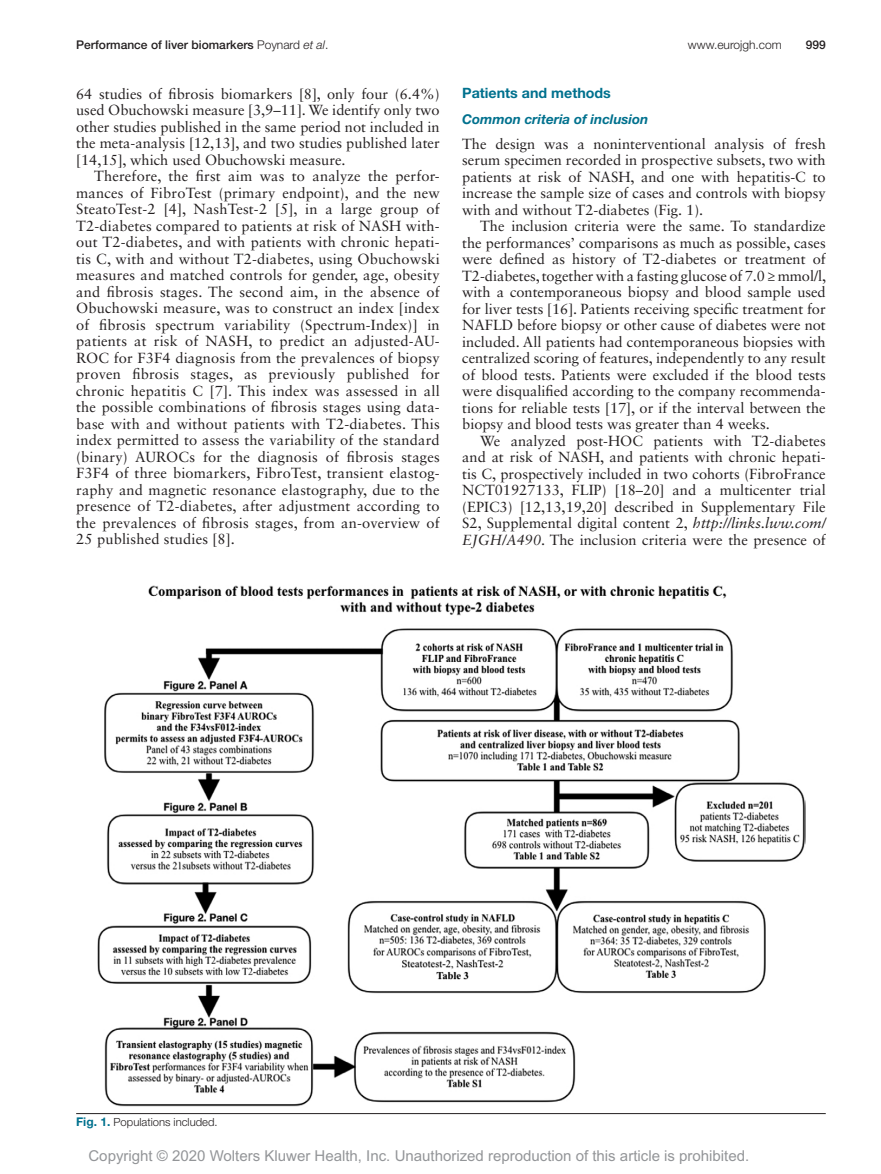
<style>
.page{position:relative;width:881px;height:1174px;background:#fff}
.page>*{position:absolute;margin:0;border:0;box-sizing:border-box;transform-origin:0 0}
.t1{font:15px "Arial MT Std";color:#939598}
.t2{font:14.7px/16.5px "Sabon LT Std";color:#231f20;text-align:justify}
.t3{font:700 14.25px "Helvetica Neue LT Std";color:#00718e}
.t4{font:italic 700 13.5px "Helvetica Neue LT Std";color:#00718e}
.t5{font:500 12px "Helvetica Neue LT Std";color:#231f20}
.t6{font:300 12px "Helvetica Neue LT Std";color:#231f20}
.t7{font:300 11.25px "Helvetica Neue LT Std";color:#231f20}
.s1{font-weight:300}
.s2{font-weight:300;font-style:italic}
.s3{font-style:italic}
.s4{font-weight:700;font-size:12px;color:#00718e}
</style>
<div class="page">
<img style="left:97px;top:585px;width:708px;height:522px">
<hr style="left:76px;top:1113px;width:749px;height:1px;background:#231f20">
<p class="t5" style="left:76px;top:38px;width:253px">Performance of liver biomarkers <span class="s1">Poynard</span> <span class="s2">et al</span><span class="s1">.</span></p>
<p class="t6" style="left:687px;top:38px;width:95px">www.eurojgh.com</p>
<p class="t5" style="left:805px;top:38px;width:22px">999</p>
<p class="t2" style="left:76px;top:85px;width:365px">64 studies of fibrosis biomarkers [8], only four (6.4%) used Obuchowski measure [3,9–11]. We identify only two other studies published in the same period not included in the meta-analysis [12,13], and two studies published later [14,15], which used Obuchowski measure.</p>
<p class="t2" style="left:76px;top:168px;width:365px;text-indent:18px">Therefore, the first aim was to analyze the perfor&shy;mances of FibroTest (primary endpoint), and the new SteatoTest-2 [4], NashTest-2 [5], in a large group of T2-diabetes compared to patients at risk of NASH with&shy;out T2-diabetes, and with patients with chronic hepati&shy;tis C, with and without T2-diabetes, using Obuchowski measures and matched controls for gender, age, obesity and fibrosis stages. The second aim, in the absence of Obuchowski measure, was to construct an index [index of fibrosis spectrum variability (Spectrum-Index)] in patients at risk of NASH, to predict an adjusted-AU-ROC for F3F4 diagnosis from the prevalences of biopsy proven fibrosis stages, as previously published for chronic hepatitis C [7]. This index was assessed in all the possible combinations of fibrosis stages using data&shy;base with and without patients with T2-diabetes. This index permitted to assess the variability of the standard (binary) AUROCs for the diagnosis of fibrosis stages F3F4 of three biomarkers, FibroTest, transient elastog&shy;raphy and magnetic resonance elastography, due to the presence of T2-diabetes, after adjustment according to the prevalences of fibrosis stages, from an-overview of 25 published studies [8].</p>
<p class="t3" style="left:462px;top:84px;width:150px">Patients and methods</p>
<p class="t4" style="left:462px;top:111px;width:188px">Common criteria of inclusion</p>
<p class="t2" style="left:462px;top:135px;width:365px">The design was a noninterventional analysis of fresh serum specimen recorded in prospective subsets, two with patients at risk of NASH, and one with hepatitis-C to increase the sample size of cases and controls with biopsy with and without T2-diabetes (Fig. 1).</p>
<p class="t2" style="left:462px;top:217px;width:365px;text-indent:18px">The inclusion criteria were the same. To standardize the performances’ comparisons as much as possible, cases were defined as history of T2-diabetes or treatment of T2-diabetes, together with a fasting glucose of 7.0 ≥ mmol/l, with a contemporaneous biopsy and blood sample used for liver tests [16]. Patients receiving specific treatment for NAFLD before biopsy or other cause of diabetes were not included. All patients had contemporaneous biopsies with centralized scoring of features, independently to any result of blood tests. Patients were excluded if the blood tests were disqualified according to the company recommenda&shy;tions for reliable tests [17], or if the interval between the biopsy and blood tests was greater than 4 weeks.</p>
<p class="t2" style="left:462px;top:432px;width:365px;text-indent:18px">We analyzed post-HOC patients with T2-diabetes and at risk of NASH, and patients with chronic hepati&shy;tis C, prospectively included in two cohorts (FibroFrance NCT01927133, FLIP) [18–20] and a multicenter trial (EPIC3) [12,13,19,20] described in Supplementary File S2, Supplemental digital content 2, <span class="s3">http://links.lww.com/ EJGH/A490</span>. The inclusion criteria were the presence of</p>
<p class="t7" style="left:76px;top:1115px;width:143px"><span class="s4">Fig. 1.</span> Populations included.</p>
<p class="t1" style="left:88px;top:1147px;width:662px">Copyright © 2020 Wolters Kluwer Health, Inc. Unauthorized reproduction of this article is prohibited.</p>
</div>
